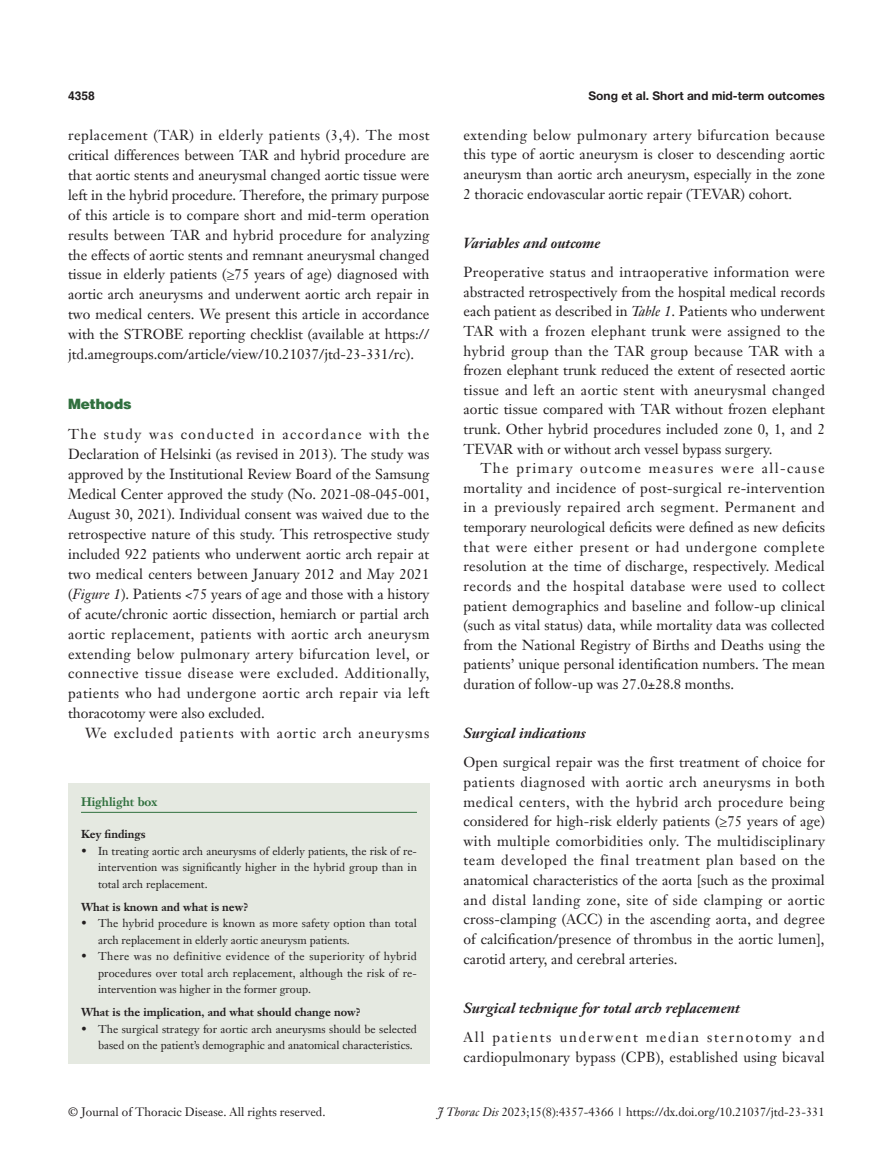
<style>
.page{position:relative;width:893px;height:1170px;background:#fff}
.page>*{position:absolute;margin:0;border:0;box-sizing:border-box;transform-origin:0 0}
.t1{font:14.25px/19.6px "Janson Text LT";color:#231f20;text-align:justify}
.t2{font:14.25px/19.6px "Janson Text LT";letter-spacing:.02em;color:#231f20}
._2ji-6_5{font:italic 700 14.25px "Janson Text LT";color:#231f20}
.t3{font:14.25px "Janson Text LT";letter-spacing:.065em;color:#231f20}
._1ji-6_5{font:900 14.25px "Helvetica";color:#30703e}
.t4{font:12px "Janson Text LT";color:#231f20}
.t5{font:700 12px "Helvetica Neue LT Pro";color:#231f20}
.Cite{font:700 12px "Janson Text LT";color:#30703e}
.t6{font:700 12px "Helvetica";color:#231f20}
.Cite-2{font:11.25px/16.5px "Janson Text LT";color:#231f20;text-align:justify}
.Cite-3{font:700 11.25px "Janson Text LT";color:#231f20}
.s1{font-style:italic}
</style>
<div class="page">
<div style="left:68px;top:782px;width:362px;height:281px;background:#e5e9e1"></div>
<hr style="left:81px;top:811px;width:336px;height:1px;background:#30703e">
<p class="t6" style="left:68px;top:88px;width:28px">4358</p>
<p class="t5" style="left:588px;top:88px;width:238px">Song et al. Short and mid-term outcomes</p>
<p class="t1" style="left:68px;top:125px;width:363px">replacement (TAR) in elderly patients (3,4). The most critical differences between TAR and hybrid procedure are that aortic stents and aneurysmal changed aortic tissue were left in the hybrid procedure. Therefore, the primary purpose of this article is to compare short and mid-term operation results between TAR and hybrid procedure for analyzing the effects of aortic stents and remnant aneurysmal changed tissue in elderly patients (≥75 years of age) diagnosed with aortic arch aneurysms and underwent aortic arch repair in two medical centers. We present this article in accordance with the STROBE reporting checklist (available at https:// jtd.amegroups.com/article/view/10.21037/jtd-23-331/rc).</p>
<p class="_1ji-6_5" style="left:68px;top:394px;width:65px">Methods</p>
<p class="t1" style="left:68px;top:424px;width:363px">The study was conducted in accordance with the Declaration of Helsinki (as revised in 2013). The study was approved by the Institutional Review Board of the Samsung Medical Center approved the study (No. 2021-08-045-001, August 30, 2021). Individual consent was waived due to the retrospective nature of this study. This retrospective study included 922 patients who underwent aortic arch repair at two medical centers between January 2012 and May 2021 (<span class="s1">Figure 1</span>). Patients &lt;75 years of age and those with a history of acute/chronic aortic dissection, hemiarch or partial arch aortic replacement, patients with aortic arch aneurysm extending below pulmonary artery bifurcation level, or connective tissue disease were excluded. Additionally, patients who had undergone aortic arch repair via left thoracotomy were also excluded.</p>
<p class="t3" style="left:85px;top:724px;width:346px">We excluded patients with aortic arch aneurysms</p>
<p class="Cite" style="left:81px;top:794px;width:78px">Highlight box</p>
<p class="Cite-3" style="left:81px;top:827px;width:66px">Key findings</p>
<p class="Cite-2" style="left:98px;top:842px;width:320px;text-indent:-17px">• In treating aortic arch aneurysms of elderly patients, the risk of re&shy;intervention was significantly higher in the hybrid group than in total arch replacement.</p>
<p class="Cite-3" style="left:81px;top:899px;width:169px">What is known and what is new?</p>
<p class="Cite-2" style="left:98px;top:915px;width:320px;text-indent:-17px">• The hybrid procedure is known as more safety option than total arch replacement in elderly aortic aneurysm patients.</p>
<p class="Cite-2" style="left:98px;top:948px;width:320px;text-indent:-17px">• There was no definitive evidence of the superiority of hybrid procedures over total arch replacement, although the risk of re&shy;intervention was higher in the former group.</p>
<p class="Cite-3" style="left:81px;top:1004px;width:281px">What is the implication, and what should change now?</p>
<p class="Cite-2" style="left:98px;top:1020px;width:320px;text-indent:-17px">• The surgical strategy for aortic arch aneurysms should be selected based on the patient’s demographic and anatomical characteristics.</p>
<p class="t1" style="left:463px;top:125px;width:363px">extending below pulmonary artery bifurcation because this type of aortic aneurysm is closer to descending aortic aneurysm than aortic arch aneurysm, especially in the zone 2 thoracic endovascular aortic repair (TEVAR) cohort.</p>
<p class="_2ji-6_5" style="left:463px;top:233px;width:139px">Variables and outcome</p>
<p class="t1" style="left:463px;top:262px;width:363px">Preoperative status and intraoperative information were abstracted retrospectively from the hospital medical records each patient as described in <span class="s1">Table 1</span>. Patients who underwent TAR with a frozen elephant trunk were assigned to the hybrid group than the TAR group because TAR with a frozen elephant trunk reduced the extent of resected aortic tissue and left an aortic stent with aneurysmal changed aortic tissue compared with TAR without frozen elephant trunk. Other hybrid procedures included zone 0, 1, and 2<br>TEVAR with or without arch vessel bypass surgery.</p>
<p class="t1" style="left:463px;top:458px;width:363px;text-indent:17px">The primary outcome measures were all-cause mortality and incidence of post-surgical re-intervention in a previously repaired arch segment. Permanent and temporary neurological deficits were defined as new deficits that were either present or had undergone complete resolution at the time of discharge, respectively. Medical records and the hospital database were used to collect patient demographics and baseline and follow-up clinical (such as vital status) data, while mortality data was collected from the National Registry of Births and Deaths using the patients’ unique personal identification numbers. The mean duration of follow-up was 27.0±28.8 months.</p>
<p class="_2ji-6_5" style="left:463px;top:723px;width:124px">Surgical indications</p>
<p class="t1" style="left:463px;top:752px;width:363px">Open surgical repair was the first treatment of choice for patients diagnosed with aortic arch aneurysms in both medical centers, with the hybrid arch procedure being considered for high-risk elderly patients (≥75 years of age) with multiple comorbidities only. The multidisciplinary team developed the final treatment plan based on the anatomical characteristics of the aorta [such as the proximal and distal landing zone, site of side clamping or aortic cross-clamping (ACC) in the ascending aorta, and degree of calcification/presence of thrombus in the aortic lumen], carotid artery, and cerebral arteries.</p>
<p class="_2ji-6_5" style="left:463px;top:998px;width:278px">Surgical technique for total arch replacement</p>
<p class="t2" style="left:463px;top:1026px;width:363px">All patients underwent median sternotomy and cardiopulmonary bypass (CPB), established using bicaval</p>
<p class="t4" style="left:68px;top:1104px;width:259px">© Journal of Thoracic Disease. All rights reserved.</p>
<p class="t4" style="left:437px;top:1104px;width:389px"><span class="s1">J Thorac Dis</span> 2023;15(8):4357-4366 | https://dx.doi.org/10.21037/jtd-23-331</p>
</div>
